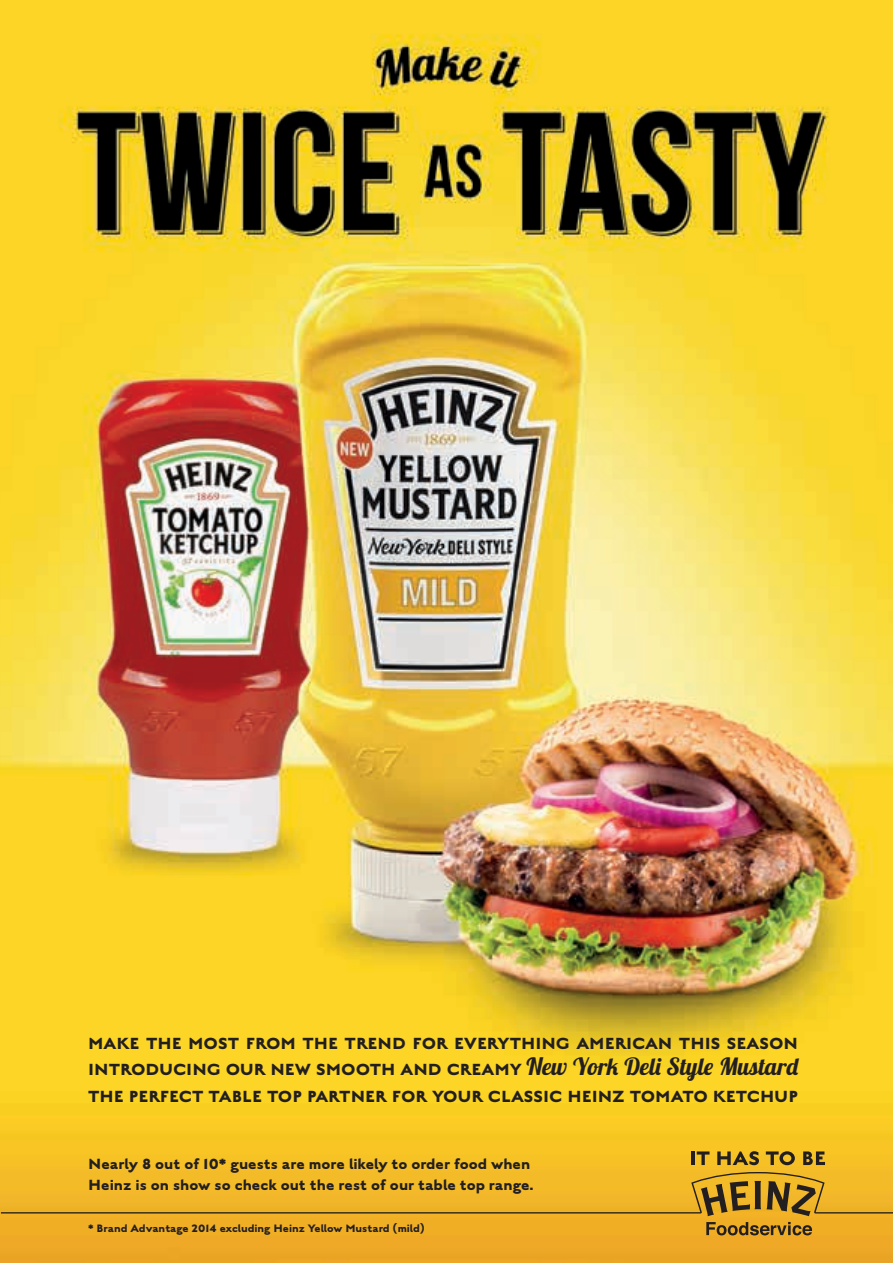
<style>
.page{position:relative;width:893px;height:1263px;background:#fff}
.page>*{position:absolute;margin:0;border:0;box-sizing:border-box;transform-origin:0 0}
.t1{font:700 18px/26.5px "English Grotesque";color:#231f20;text-align:justify}
.t2{font:700 16.5px/21px "English Grotesque";color:#231f20}
.t3{font:700 12px "English Grotesque";color:#231f20}
.s1{font-family:"Lobster 1.4";font-weight:400;font-size:23.7px}
</style>
<div class="page">
<img style="left:0;top:0;width:893px;height:1263px">
<p class="t1" style="left:88px;top:1029px;width:711px">MAKE THE MOST FROM THE TREND FOR EVERYTHING AMERICAN THIS SEASON INTRODUCING OUR NEW SMOOTH AND CREAMY <span class="s1">New York Deli Style Mustard </span>THE PERFECT TABLE TOP PARTNER FOR YOUR CLASSIC HEINZ TOMATO KETCHUP</p>
<p class="t2" style="left:88px;top:1153px;width:447px">Nearly 8 out of 10* guests are more likely to order food when<br>Heinz is on show so check out the rest of our table top range.</p>
<p class="t3" style="left:88px;top:1221px;width:338px">* Brand Advantage 2014 excluding Heinz Yellow Mustard (mild)</p>
</div>
